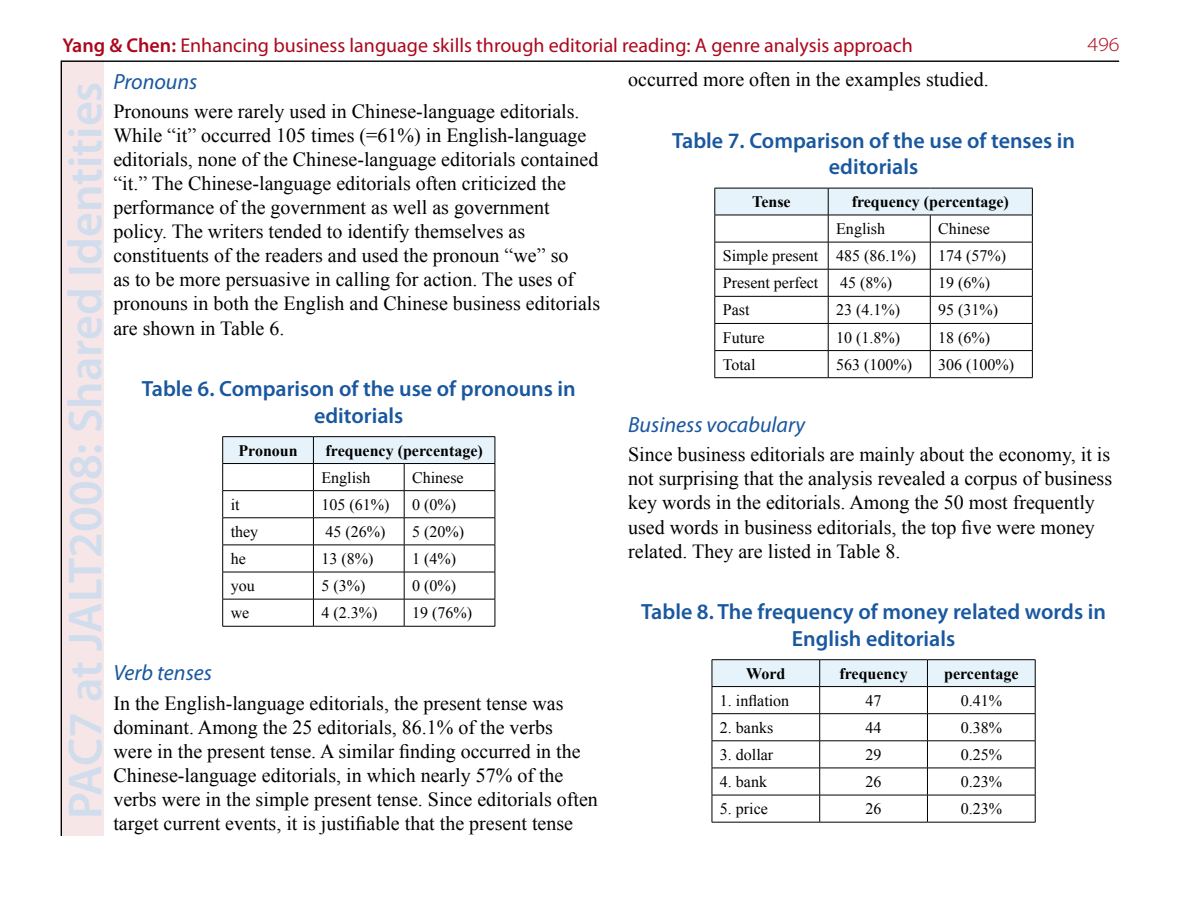
<style>
.page{position:relative;width:1191px;height:908px;background:#fff}
.page>*{position:absolute;margin:0;border:0;box-sizing:border-box;transform-origin:0 0}
.t1{font:600 48px "Myriad Pro";color:#d1ddec}
.t2{font:600 22px/26.4px "Myriad Pro";color:#19579f;text-align:center}
.t3{font:italic 22px "Myriad Pro";color:#19579f}
.t4{font:20px/24px "Times New Roman";color:#000}
.t5{font:20px "Myriad Pro";color:#ab081d}
.t6{font:300 20px "Myriad Pro";color:#ab081d;scale:1.1 1}
.t7{font:16px "Times New Roman";color:#000}
.t8{font:700 16px "Times New Roman";color:#000}
.s1{font-weight:600}
</style>
<div class="page">
<div style="left:60px;top:61px;width:44px;height:774px;background:#f6e6e8"></div>
<hr style="left:61px;top:61px;width:1px;height:774px;background:#000">
<hr style="left:61px;top:61px;width:1058px;height:1px;background:#000">
<svg style="left:222px;top:436px;width:273px;height:189px"></svg>
<hr style="left:404px;top:598px;width:91px;height:1px;background:#000">
<hr style="left:222px;top:625px;width:91px;height:1px;background:#000">
<hr style="left:313px;top:625px;width:91px;height:1px;background:#000">
<hr style="left:404px;top:625px;width:91px;height:1px;background:#000">
<hr style="left:714px;top:377px;width:114px;height:1px;background:#000">
<hr style="left:828px;top:377px;width:102px;height:1px;background:#000">
<hr style="left:930px;top:377px;width:102px;height:1px;background:#000">
<svg style="left:714px;top:188px;width:319px;height:189px"></svg>
<svg style="left:711px;top:659px;width:324px;height:162px"></svg>
<hr style="left:927px;top:794px;width:108px;height:1px;background:#000">
<hr style="left:711px;top:821px;width:108px;height:1px;background:#000">
<hr style="left:819px;top:821px;width:108px;height:1px;background:#000">
<hr style="left:927px;top:821px;width:108px;height:1px;background:#000">
<p class="t5" style="left:62px;top:33px;width:852px"><span class="s1">Yang &amp; Chen:</span> Enhancing business language skills through editorial reading: A genre analysis approach</p>
<p class="t6" style="left:1087px;top:32px;width:31px">496</p>
<h1 class="t1" style="left:55px;top:818px;width:738px;rotate:-90deg">PAC7 at JALT2008: Shared Identities</h1>
<p class="t4" style="left:628px;top:67px;width:362px">occurred more often in the examples studied.</p>
<p class="t3" style="left:113px;top:68px;width:86px">Pronouns</p>
<p class="t4" style="left:113px;top:99px;width:488px">Pronouns were rarely used in Chinese-language editorials.<br>While “it” occurred 105 times (=61%) in English-language editorials, none of the Chinese-language editorials contained “it.” The Chinese-language editorials often criticized the performance of the government as well as government policy. The writers tended to identify themselves as constituents of the readers and used the pronoun “we” so<br>as to be more persuasive in calling for action. The uses of pronouns in both the English and Chinese business editorials are shown in Table 6.</p>
<p class="t2" style="left:672px;top:126px;width:404px">Table 7. Comparison of the use of tenses in editorials</p>
<p class="t8" style="left:752px;top:192px;width:40px">Tense</p>
<p class="t8" style="left:851px;top:192px;width:159px">frequency (percentage)</p>
<p class="t7" style="left:836px;top:219px;width:50px">English</p>
<p class="t7" style="left:938px;top:219px;width:53px">Chinese</p>
<p class="t7" style="left:723px;top:246px;width:195px">Simple present 485 (86.1%)</p>
<p class="t7" style="left:938px;top:246px;width:69px">174 (57%)</p>
<p class="t7" style="left:723px;top:273px;width:97px">Present perfect</p>
<p class="t7" style="left:840px;top:273px;width:53px">45 (8%)</p>
<p class="t7" style="left:938px;top:273px;width:53px">19 (6%)</p>
<p class="t7" style="left:723px;top:301px;width:28px">Past</p>
<p class="t7" style="left:836px;top:301px;width:65px">23 (4.1%)</p>
<p class="t7" style="left:938px;top:301px;width:61px">95 (31%)</p>
<p class="t7" style="left:723px;top:328px;width:43px">Future</p>
<p class="t7" style="left:836px;top:328px;width:65px">10 (1.8%)</p>
<p class="t7" style="left:938px;top:328px;width:53px">18 (6%)</p>
<p class="t7" style="left:723px;top:355px;width:34px">Total</p>
<p class="t7" style="left:836px;top:355px;width:77px">563 (100%)</p>
<p class="t7" style="left:938px;top:355px;width:77px">306 (100%)</p>
<p class="t2" style="left:142px;top:375px;width:435px">Table 6. Comparison of the use of pronouns in editorials</p>
<p class="t8" style="left:238px;top:440px;width:61px">Pronoun</p>
<p class="t8" style="left:325px;top:440px;width:159px">frequency (percentage)</p>
<p class="t7" style="left:321px;top:468px;width:50px">English</p>
<p class="t7" style="left:412px;top:468px;width:53px">Chinese</p>
<p class="t7" style="left:231px;top:495px;width:10px">it</p>
<p class="t7" style="left:321px;top:495px;width:69px">105 (61%)</p>
<p class="t7" style="left:412px;top:495px;width:45px">0 (0%)</p>
<p class="t7" style="left:231px;top:522px;width:29px">they</p>
<p class="t7" style="left:325px;top:522px;width:61px">45 (26%)</p>
<p class="t7" style="left:412px;top:522px;width:53px">5 (20%)</p>
<p class="t7" style="left:231px;top:549px;width:17px">he</p>
<p class="t7" style="left:321px;top:549px;width:53px">13 (8%)</p>
<p class="t7" style="left:412px;top:549px;width:45px">1 (4%)</p>
<p class="t7" style="left:231px;top:576px;width:25px">you</p>
<p class="t7" style="left:321px;top:576px;width:45px">5 (3%)</p>
<p class="t7" style="left:412px;top:576px;width:45px">0 (0%)</p>
<p class="t7" style="left:231px;top:603px;width:20px">we</p>
<p class="t7" style="left:321px;top:603px;width:57px">4 (2.3%)</p>
<p class="t7" style="left:412px;top:603px;width:61px">19 (76%)</p>
<p class="t3" style="left:628px;top:410px;width:178px">Business vocabulary</p>
<p class="t4" style="left:628px;top:442px;width:485px">Since business editorials are mainly about the economy, it is not surprising that the analysis revealed a corpus of business key words in the editorials. Among the 50 most frequently used words in business editorials, the top five were money related. They are listed in Table 8.</p>
<p class="t2" style="left:641px;top:598px;width:466px">Table 8. The frequency of money related words in<br>English editorials</p>
<p class="t8" style="left:746px;top:663px;width:41px">Word</p>
<p class="t8" style="left:839px;top:663px;width:70px">frequency</p>
<p class="t8" style="left:944px;top:663px;width:76px">percentage</p>
<p class="t7" style="left:720px;top:690px;width:71px">1. inflation</p>
<p class="t7" style="left:865px;top:690px;width:17px">47</p>
<p class="t7" style="left:960px;top:690px;width:43px">0.41%</p>
<p class="t7" style="left:720px;top:717px;width:55px">2. banks</p>
<p class="t7" style="left:865px;top:717px;width:17px">44</p>
<p class="t7" style="left:960px;top:717px;width:43px">0.38%</p>
<p class="t7" style="left:720px;top:745px;width:55px">3. dollar</p>
<p class="t7" style="left:865px;top:745px;width:17px">29</p>
<p class="t7" style="left:960px;top:745px;width:43px">0.25%</p>
<p class="t7" style="left:720px;top:772px;width:49px">4. bank</p>
<p class="t7" style="left:865px;top:772px;width:17px">26</p>
<p class="t7" style="left:960px;top:772px;width:43px">0.23%</p>
<p class="t7" style="left:720px;top:799px;width:49px">5. price</p>
<p class="t7" style="left:865px;top:799px;width:17px">26</p>
<p class="t7" style="left:960px;top:799px;width:43px">0.23%</p>
<p class="t3" style="left:113px;top:659px;width:100px">Verb tenses</p>
<p class="t4" style="left:113px;top:690px;width:486px">In the English-language editorials, the present tense was dominant. Among the 25 editorials, 86.1% of the verbs<br>were in the present tense. A similar finding occurred in the Chinese-language editorials, in which nearly 57% of the verbs were in the simple present tense. Since editorials often target current events, it is justifiable that the present tense</p>
</div>
